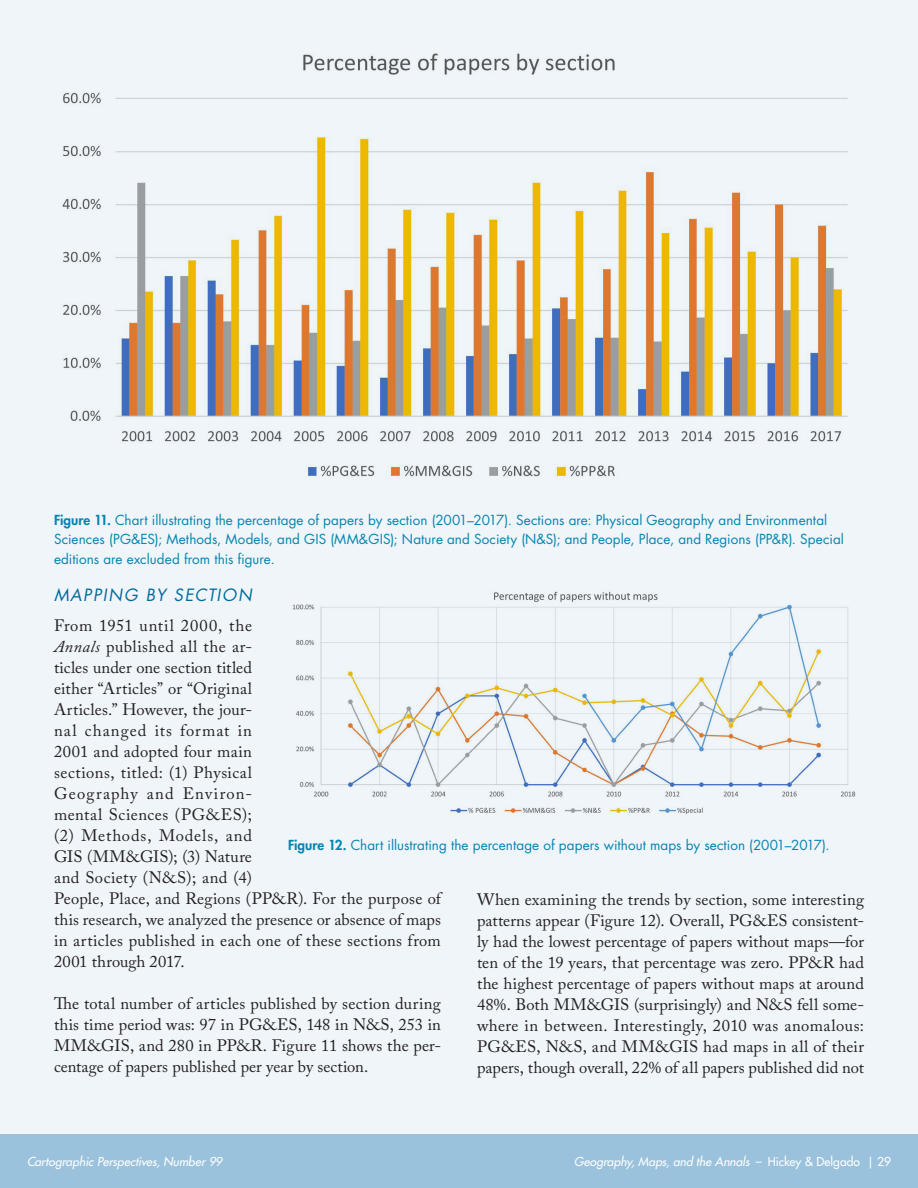
<style>
.page{position:relative;width:918px;height:1188px;background:#fff}
.page>*{position:absolute;margin:0;border:0;box-sizing:border-box;transform-origin:0 0}
.Main_Body_Text{font:16.5px/21px "Adobe Caslon Pro";letter-spacing:.015em;color:#231f20;text-align:justify}
.Lesser_Header{font:italic 16.5px "Futura Std";letter-spacing:.09em;color:#006b9d}
.Figure_Caption{font:13.5px/19.5px "Futura Std";letter-spacing:.005em;color:#0684b1}
.t1{font:italic 500 12px "Futura Std";letter-spacing:.005em;color:#fff}
.s1{font-weight:800}
.s2{font-style:italic}
.s3{font-style:normal}
</style>
<div class="page">
<div style="left:0;top:1134px;width:918px;height:54px;background:#9bc2dc"></div>
<div style="left:0;top:0;width:918px;height:1134px;background:#eff5f9"></div>
<img style="left:62px;top:53px;width:786px;height:425px">
<img style="left:292px;top:591px;width:564px;height:223px">
<p class="Figure_Caption" style="left:54px;top:510px;width:791px"><span class="s1">Figure 11.</span> Chart illustrating the percentage of papers by section (2001–2017). Sections are: Physical Geography and Environmental<br>Sciences (PG&amp;ES); Methods, Models, and GIS (MM&amp;GIS); Nature and Society (N&amp;S); and People, Place, and Regions (PP&amp;R). Special editions are excluded from this figure.</p>
<p class="Lesser_Header" style="left:54px;top:585px;width:199px">MAPPING BY SECTION</p>
<p class="Main_Body_Text" style="left:54px;top:615px;width:391px;text-align:left">From 1951 until 2000, the<br><span class="s2">Annals</span> published all the ar-<br>ticles under one section titled<br>either “Articles” or “Original<br>Articles.” However, the jour-<br>nal changed its format in<br>2001 and adopted four main<br>sections, titled: (1) Physical<br>Geography and Environ-<br>mental Sciences (PG&amp;ES);<br>(2) Methods, Models, and<br>GIS (MM&amp;GIS); (3) Nature<br>and Society (N&amp;S); and (4)<br>People, Place, and Regions (PP&amp;R). For the purpose of this research, we analyzed the presence or absence of maps in articles published in each one of these sections from<br>2001 through 2017.</p>
<p class="Main_Body_Text" style="left:54px;top:993px;width:389px">The total number of articles published by section during this time period was: 97 in PG&amp;ES, 148 in N&amp;S, 253 in MM&amp;GIS, and 280 in PP&amp;R. Figure 11 shows the per&shy;centage of papers published per year by section.</p>
<p class="Figure_Caption" style="left:288px;top:836px;width:543px"><span class="s1">Figure 12.</span> Chart illustrating the percentage of papers without maps by section (2001–2017).</p>
<p class="Main_Body_Text" style="left:477px;top:889px;width:389px">When examining the trends by section, some interesting patterns appear (Figure 12). Overall, PG&amp;ES consistent&shy;ly had the lowest percentage of papers without maps—for ten of the 19 years, that percentage was zero. PP&amp;R had the highest percentage of papers without maps at around 48%. Both MM&amp;GIS (surprisingly) and N&amp;S fell some&shy;where in between. Interestingly, 2010 was anomalous:<br>PG&amp;ES, N&amp;S, and MM&amp;GIS had maps in all of their papers, though overall, 22% of all papers published did not</p>
<p class="t1" style="left:27px;top:1154px;width:197px">Cartographic Perspectives, Number 99</p>
<p class="t1" style="left:574px;top:1154px;width:318px">Geography, Maps, and the Annals <span class="s3">– Hickey &amp; Delgado | 29</span></p>
</div>
